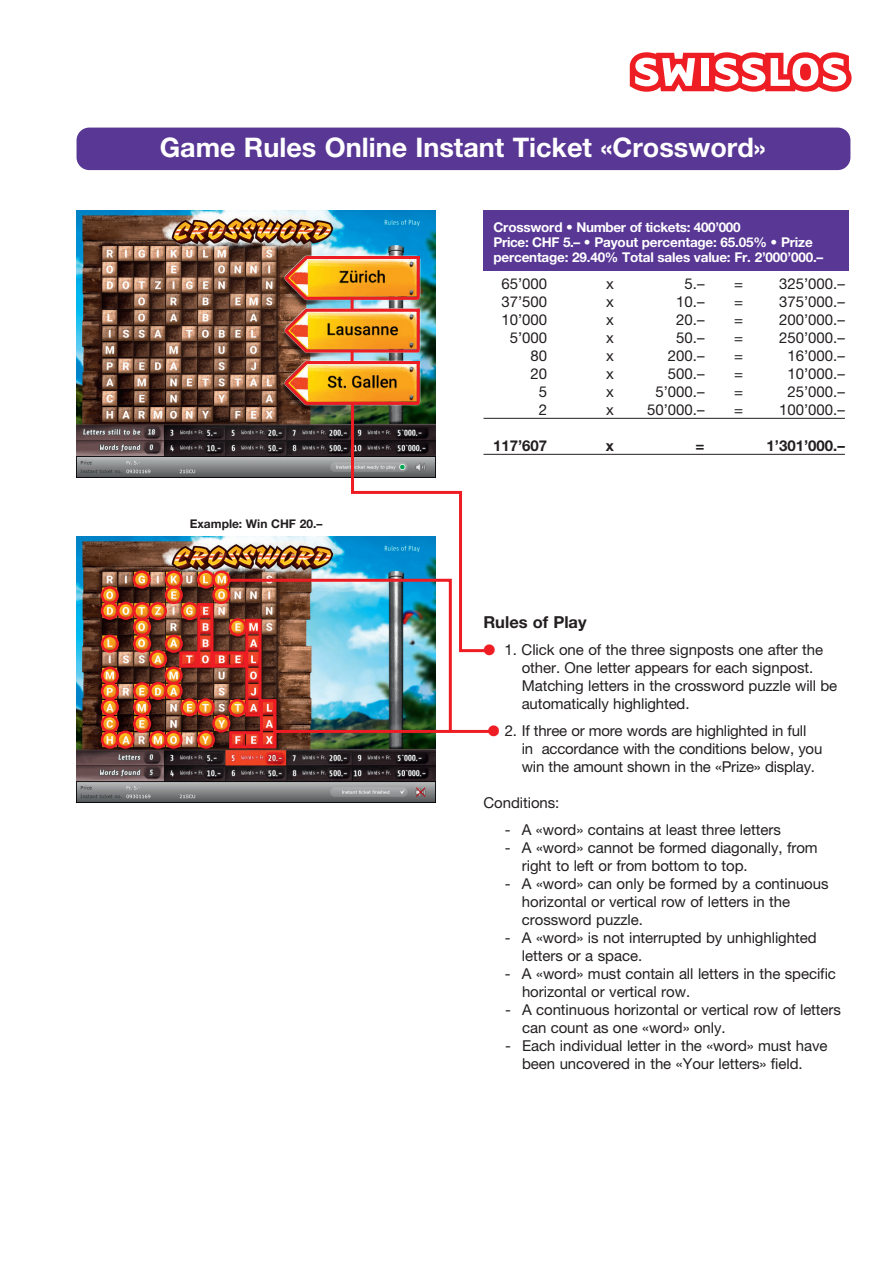
<style>
.page{position:relative;width:893px;height:1263px;background:#fff}
.page>*{position:absolute;margin:0;border:0;box-sizing:border-box;transform-origin:0 0}
.t1{font:700 27px "Helvetica Neue CE";color:#fff}
.t2{font:700 16.5px "Helvetica Neue CE";color:#231f20}
.t3{font:15px/18px "Helvetica Neue CE";letter-spacing:-.005em;color:#231f20}
.t4{font:700 15px "Helvetica Neue CE";color:#231f20}
.t5{font:700 13.5px/15px "Helvetica Neue CE";letter-spacing:-.015em;color:#fff}
.t6{font:700 12px "Helvetica Neue CE";color:#231f20}
.s1{color:#ee1d23}
</style>
<div class="page">
<div style="left:77px;top:128px;width:773px;height:42px;background:#593795;border-radius:13px"></div>
<svg style="left:630px;top:52px;width:222px;height:40px"></svg>
<hr style="left:483px;top:418px;width:362px;height:1px;background:#231f20">
<hr style="left:483px;top:454px;width:362px;height:1px;background:#231f20">
<div style="left:483px;top:210px;width:366px;height:61px;background:#593795"></div>
<img style="left:77px;top:211px;width:358px;height:266px">
<img style="left:77px;top:536px;width:358px;height:267px">
<div style="left:197px;top:603px;width:16px;height:65px;border:3px solid #ee1d23"></div>
<div style="left:133px;top:570px;width:18px;height:18px;border:3px solid #ee1d23;border-radius:50%"></div>
<div style="left:260px;top:699px;width:16px;height:49px;border:3px solid #ee1d23"></div>
<div style="left:229px;top:731px;width:32px;height:17px;border:3px solid #ee1d23"></div>
<div style="left:179px;top:651px;width:19px;height:17px;border:3px solid #ee1d23"></div>
<div style="left:212px;top:651px;width:35px;height:17px;border:3px solid #ee1d23"></div>
<div style="left:165px;top:570px;width:18px;height:18px;border:3px solid #ee1d23;border-radius:50%"></div>
<div style="left:197px;top:570px;width:18px;height:18px;border:3px solid #ee1d23;border-radius:50%"></div>
<div style="left:212px;top:570px;width:18px;height:18px;border:3px solid #ee1d23;border-radius:50%"></div>
<div style="left:101px;top:586px;width:18px;height:18px;border:3px solid #ee1d23;border-radius:50%"></div>
<div style="left:101px;top:602px;width:18px;height:18px;border:3px solid #ee1d23;border-radius:50%"></div>
<div style="left:101px;top:635px;width:18px;height:18px;border:3px solid #ee1d23;border-radius:50%"></div>
<div style="left:101px;top:666px;width:18px;height:19px;border:3px solid #ee1d23;border-radius:50%"></div>
<div style="left:101px;top:682px;width:18px;height:18px;border:3px solid #ee1d23;border-radius:50%"></div>
<div style="left:101px;top:698px;width:18px;height:18px;border:3px solid #ee1d23;border-radius:50%"></div>
<div style="left:101px;top:715px;width:18px;height:18px;border:3px solid #ee1d23;border-radius:50%"></div>
<div style="left:101px;top:730px;width:18px;height:19px;border:3px solid #ee1d23;border-radius:50%"></div>
<div style="left:133px;top:682px;width:18px;height:18px;border:3px solid #ee1d23;border-radius:50%"></div>
<div style="left:133px;top:698px;width:18px;height:18px;border:3px solid #ee1d23;border-radius:50%"></div>
<div style="left:133px;top:715px;width:18px;height:18px;border:3px solid #ee1d23;border-radius:50%"></div>
<div style="left:133px;top:602px;width:18px;height:18px;border:3px solid #ee1d23;border-radius:50%"></div>
<div style="left:133px;top:618px;width:18px;height:18px;border:3px solid #ee1d23;border-radius:50%"></div>
<div style="left:133px;top:635px;width:18px;height:18px;border:3px solid #ee1d23;border-radius:50%"></div>
<div style="left:165px;top:635px;width:18px;height:18px;border:3px solid #ee1d23;border-radius:50%"></div>
<div style="left:149px;top:650px;width:18px;height:18px;border:3px solid #ee1d23;border-radius:50%"></div>
<div style="left:117px;top:602px;width:18px;height:18px;border:3px solid #ee1d23;border-radius:50%"></div>
<div style="left:149px;top:602px;width:18px;height:18px;border:3px solid #ee1d23;border-radius:50%"></div>
<div style="left:181px;top:602px;width:18px;height:18px;border:3px solid #ee1d23;border-radius:50%"></div>
<div style="left:165px;top:586px;width:18px;height:18px;border:3px solid #ee1d23;border-radius:50%"></div>
<div style="left:212px;top:586px;width:18px;height:18px;border:3px solid #ee1d23;border-radius:50%"></div>
<div style="left:116px;top:730px;width:18px;height:19px;border:3px solid #ee1d23;border-radius:50%"></div>
<div style="left:149px;top:730px;width:18px;height:19px;border:3px solid #ee1d23;border-radius:50%"></div>
<div style="left:165px;top:730px;width:18px;height:19px;border:3px solid #ee1d23;border-radius:50%"></div>
<div style="left:197px;top:730px;width:18px;height:19px;border:3px solid #ee1d23;border-radius:50%"></div>
<div style="left:149px;top:682px;width:18px;height:18px;border:3px solid #ee1d23;border-radius:50%"></div>
<div style="left:165px;top:682px;width:18px;height:18px;border:3px solid #ee1d23;border-radius:50%"></div>
<div style="left:165px;top:666px;width:18px;height:18px;border:3px solid #ee1d23;border-radius:50%"></div>
<div style="left:180px;top:698px;width:18px;height:18px;border:3px solid #ee1d23;border-radius:50%"></div>
<div style="left:197px;top:698px;width:18px;height:18px;border:3px solid #ee1d23;border-radius:50%"></div>
<div style="left:212px;top:714px;width:18px;height:18px;border:3px solid #ee1d23;border-radius:50%"></div>
<img style="left:226px;top:253px;width:268px;height:482px">
<hr style="left:274px;top:730px;width:219px;height:3px;background:#ee1d23">
<h1 class="t1" style="left:160px;top:131px;width:608px">Game Rules Online Instant Ticket «Crossword»</h1>
<p class="t6" style="left:190px;top:517px;width:134px">Example: Win CHF 20.–</p>
<p class="t5" style="left:493px;top:220px;width:331px">Crossword • Number of tickets: 400’000<br>Price: CHF 5.– • Payout percentage: 65.05% • Prize percentage: 29.40% Total sales value: Fr. 2’000’000.–</p>
<p class="t3" style="left:501px;top:274px;width:47px">65’000</p>
<p class="t3" style="left:606px;top:274px;width:9px">x</p>
<p class="t3" style="left:685px;top:274px;width:22px">5.–</p>
<p class="t3" style="left:734px;top:274px;width:10px">=</p>
<p class="t3" style="left:779px;top:274px;width:67px">325’000.–</p>
<p class="t3" style="left:501px;top:292px;width:47px">37’500</p>
<p class="t3" style="left:606px;top:292px;width:9px">x</p>
<p class="t3" style="left:676px;top:292px;width:30px">10.–</p>
<p class="t3" style="left:734px;top:292px;width:10px">=</p>
<p class="t3" style="left:779px;top:292px;width:67px">375’000.–</p>
<p class="t3" style="left:501px;top:310px;width:47px">10’000</p>
<p class="t3" style="left:606px;top:310px;width:9px">x</p>
<p class="t3" style="left:676px;top:310px;width:30px">20.–</p>
<p class="t3" style="left:734px;top:310px;width:10px">=</p>
<p class="t3" style="left:779px;top:310px;width:67px">200’000.–</p>
<p class="t3" style="left:510px;top:328px;width:39px">5’000</p>
<p class="t3" style="left:606px;top:328px;width:9px">x</p>
<p class="t3" style="left:676px;top:328px;width:30px">50.–</p>
<p class="t3" style="left:734px;top:328px;width:10px">=</p>
<p class="t3" style="left:779px;top:328px;width:67px">250’000.–</p>
<p class="t3" style="left:531px;top:346px;width:18px">80</p>
<p class="t3" style="left:606px;top:346px;width:9px">x</p>
<p class="t3" style="left:668px;top:346px;width:38px">200.–</p>
<p class="t3" style="left:734px;top:346px;width:10px">=</p>
<p class="t3" style="left:787px;top:346px;width:59px">16’000.–</p>
<p class="t3" style="left:531px;top:364px;width:18px">20</p>
<p class="t3" style="left:606px;top:364px;width:9px">x</p>
<p class="t3" style="left:668px;top:364px;width:38px">500.–</p>
<p class="t3" style="left:734px;top:364px;width:10px">=</p>
<p class="t3" style="left:787px;top:364px;width:59px">10’000.–</p>
<p class="t3" style="left:539px;top:382px;width:10px">5</p>
<p class="t3" style="left:606px;top:382px;width:9px">x</p>
<p class="t3" style="left:655px;top:382px;width:51px">5’000.–</p>
<p class="t3" style="left:734px;top:382px;width:10px">=</p>
<p class="t3" style="left:787px;top:382px;width:59px">25’000.–</p>
<p class="t3" style="left:539px;top:400px;width:10px">2</p>
<p class="t3" style="left:606px;top:400px;width:9px">x</p>
<p class="t3" style="left:647px;top:400px;width:59px">50’000.–</p>
<p class="t3" style="left:734px;top:400px;width:10px">=</p>
<p class="t3" style="left:779px;top:400px;width:67px">100’000.–</p>
<p class="t4" style="left:493px;top:436px;width:56px">117’607</p>
<p class="t4" style="left:606px;top:436px;width:10px">x</p>
<p class="t4" style="left:696px;top:436px;width:10px">=</p>
<p class="t4" style="left:766px;top:436px;width:80px">1’301’000.–</p>
<p class="t2" style="left:483px;top:612px;width:105px">Rules of Play</p>
<p class="t3" style="left:522px;top:641px;width:317px;text-indent:-38px"><span class="s1">●</span> 1. Click one of the three signposts one after the other. One letter appears for each signpost.<br>Matching letters in the crossword puzzle will be automatically highlighted.</p>
<p class="t3" style="left:522px;top:722px;width:302px;text-indent:-34px"><span class="s1">●</span> 2. If three or more words are highlighted in full<br>in accordance with the conditions below, you win the amount shown in the «Prize» display.</p>
<p class="t3" style="left:484px;top:794px;width:77px">Conditions:</p>
<p class="t3" style="left:505px;top:821px;width:278px">- A «word» contains at least three letters</p>
<p class="t3" style="left:522px;top:839px;width:297px;text-indent:-17px">- A «word» cannot be formed diagonally, from right to left or from bottom to top.</p>
<p class="t3" style="left:522px;top:875px;width:308px;text-indent:-17px">- A «word» can only be formed by a continuous horizontal or vertical row of letters in the crossword puzzle.</p>
<p class="t3" style="left:522px;top:929px;width:296px;text-indent:-17px">- A «word» is not interrupted by unhighlighted letters or a space.</p>
<p class="t3" style="left:522px;top:965px;width:315px;text-indent:-17px">- A «word» must contain all letters in the specific horizontal or vertical row.</p>
<p class="t3" style="left:522px;top:1001px;width:320px;text-indent:-17px">- A continuous horizontal or vertical row of letters can count as one «word» only.</p>
<p class="t3" style="left:505px;top:1037px;width:324px;text-align:center">- Each individual letter in the «word» must have been uncovered in the «Your letters» field.</p>
</div>
